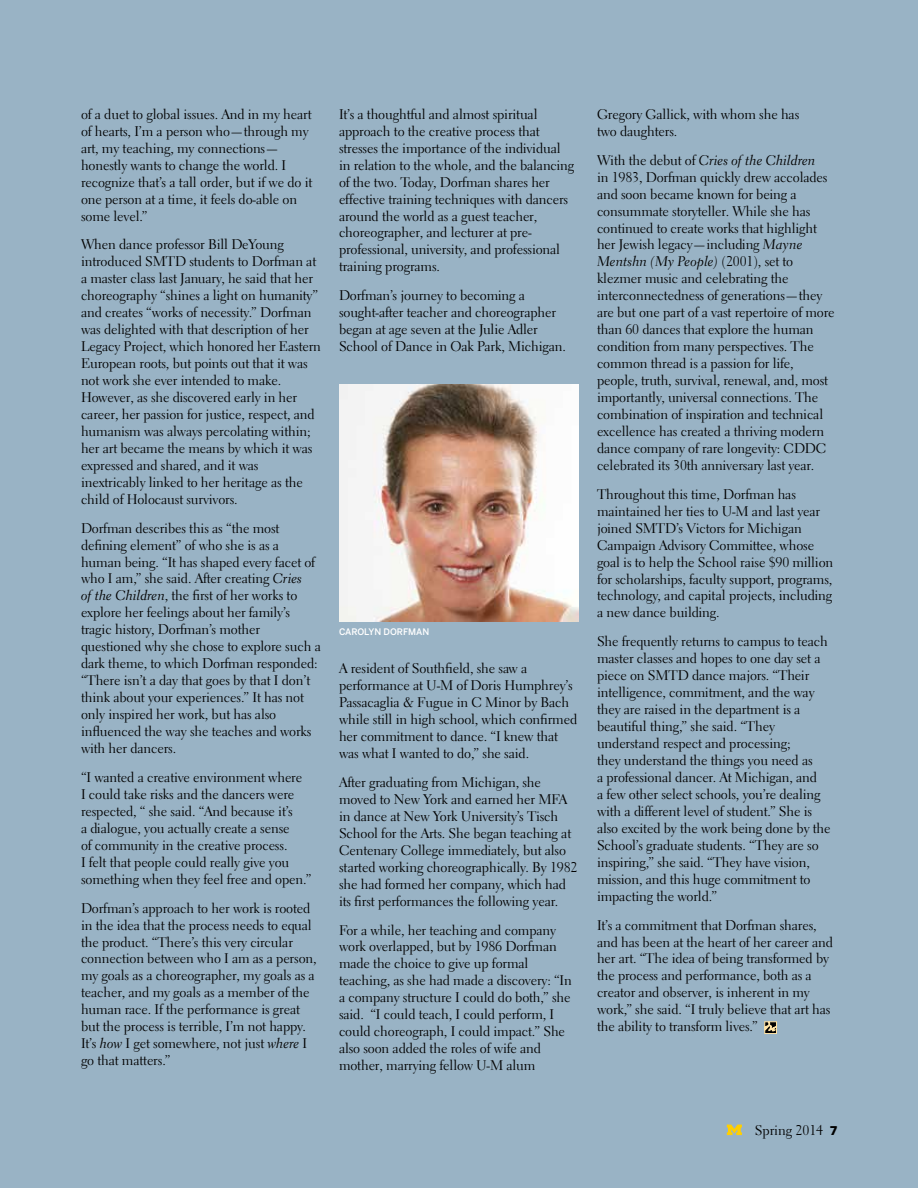
<style>
.page{position:relative;width:918px;height:1188px;background:#99b3c5}
.page>*{position:absolute;margin:0;border:0;box-sizing:border-box;transform-origin:0 0}
.t1{font:13.95px/17px "Electra LH";letter-spacing:-.01em;color:#000}
.t2{font:13.95px "Electra LH Cursive";letter-spacing:-.005em;color:#000}
.t3{font:500 9px "Benton Sans";letter-spacing:-.005em;color:#fff}
.s1{font-family:"Electra LH Cursive"}
.s2{font-family:"Electra LH"}
.s3{font-family:"Benton Sans";font-weight:900;font-size:12px}
</style>
<div class="page">
<svg style="left:765px;top:1022px;width:12px;height:12px"></svg>
<img style="left:339px;top:384px;width:240px;height:238px">
<svg style="left:727px;top:1125px;width:15px;height:10px"></svg>
<p class="t1" style="left:81px;top:106px;width:233px">of a duet to global issues. And in my heart of hearts, I’m a person who—through my art, my teaching, my connections— honestly wants to change the world. I recognize that’s a tall order, but if we do it one person at a time, it feels do-able on some level.”</p>
<p class="t1" style="left:81px;top:236px;width:242px">When dance professor Bill DeYoung introduced SMTD students to Dorfman at a master class last January, he said that her choreography “shines a light on humanity” and creates “works of necessity.” Dorfman was delighted with that description of her Legacy Project, which honored her Eastern European roots, but points out that it was not work she ever intended to make.<br>However, as she discovered early in her career, her passion for justice, respect, and humanism was always percolating within; her art became the means by which it was expressed and shared, and it was inextricably linked to her heritage as the child of Holocaust survivors.</p>
<p class="t1" style="left:81px;top:519px;width:241px">Dorfman describes this as “the most defining element” of who she is as a human being. “It has shaped every facet of who I am,” she said. After creating <span class="s1">Cries<br>of the Children</span>, the first of her works to explore her feelings about her family’s tragic history, Dorfman’s mother questioned why she chose to explore such a dark theme, to which Dorfman responded: “There isn’t a day that goes by that I don’t think about your experiences.” It has not only inspired her work, but has also influenced the way she teaches and works with her dancers.</p>
<p class="t1" style="left:81px;top:769px;width:232px">“I wanted a creative environment where<br>I could take risks and the dancers were respected, “ she said. “And because it’s<br>a dialogue, you actually create a sense<br>of community in the creative process.<br>I felt that people could really give you something when they feel free and open.”</p>
<p class="t1" style="left:81px;top:899px;width:237px">Dorfman’s approach to her work is rooted in the idea that the process needs to equal the product. “There’s this very circular connection between who I am as a person, my goals as a choreographer, my goals as a teacher, and my goals as a member of the human race. If the performance is great but the process is terrible, I’m not happy.<br>It’s <span class="s1">how</span> I get somewhere, not just <span class="s1">where</span> I go that matters.”</p>
<p class="t1" style="left:339px;top:106px;width:237px">It’s a thoughtful and almost spiritual approach to the creative process that stresses the importance of the individual in relation to the whole, and the balancing of the two. Today, Dorfman shares her effective training techniques with dancers around the world as a guest teacher, choreographer, and lecturer at pre&shy;professional, university, and professional training programs.</p>
<p class="t1" style="left:339px;top:287px;width:229px">Dorfman’s journey to becoming a sought-after teacher and choreographer began at age seven at the Julie Adler School of Dance in Oak Park, Michigan.</p>
<p class="t3" style="left:339px;top:627px;width:92px">CAROLYN DORFMAN</p>
<p class="t1" style="left:339px;top:660px;width:240px">A resident of Southfield, she saw a performance at U-M of Doris Humphrey’s Passacaglia &amp; Fugue in C Minor by Bach while still in high school, which confirmed her commitment to dance. “I knew that was what I wanted to do,” she said.</p>
<p class="t1" style="left:339px;top:774px;width:240px">After graduating from Michigan, she moved to New York and earned her MFA in dance at New York University’s Tisch School for the Arts. She began teaching at Centenary College immediately, but also started working choreographically. By 1982 she had formed her company, which had its first performances the following year.</p>
<p class="t1" style="left:339px;top:921px;width:234px">For a while, her teaching and company work overlapped, but by 1986 Dorfman made the choice to give up formal teaching, as she had made a discovery: “In a company structure I could do both,” she said. “I could teach, I could perform, I could choreograph, I could impact.” She also soon added the roles of wife and mother, marrying fellow U-M alum</p>
<p class="t1" style="left:597px;top:106px;width:204px">Gregory Gallick, with whom she has two daughters.</p>
<p class="t2" style="left:597px;top:151px;width:220px"><span class="s2">With the debut of</span> Cries of the Children</p>
<p class="t1" style="left:597px;top:168px;width:232px">in 1983, Dorfman quickly drew accolades and soon became known for being a consummate storyteller. While she has continued to create works that highlight her Jewish legacy—including <span class="s1">Mayne</span></p>
<p class="t2" style="left:597px;top:253px;width:198px">Mentshn (My People) <span class="s2">(2001), set to</span></p>
<p class="t1" style="left:597px;top:270px;width:239px">klezmer music and celebrating the interconnectedness of generations—they are but one part of a vast repertoire of more than 60 dances that explore the human condition from many perspectives. The common thread is a passion for life, people, truth, survival, renewal, and, most importantly, universal connections. The combination of inspiration and technical excellence has created a thriving modern dance company of rare longevity: CDDC celebrated its 30th anniversary last year.</p>
<p class="t1" style="left:597px;top:486px;width:238px">Throughout this time, Dorfman has maintained her ties to U-M and last year joined SMTD’s Victors for Michigan Campaign Advisory Committee, whose goal is to help the School raise $90 million for scholarships, faculty support, programs, technology, and capital projects, including a new dance building.</p>
<p class="t1" style="left:597px;top:633px;width:235px">She frequently returns to campus to teach master classes and hopes to one day set a piece on SMTD dance majors. “Their intelligence, commitment, and the way they are raised in the department is a beautiful thing,” she said. “They understand respect and processing;<br>they understand the things you need as<br>a professional dancer. At Michigan, and<br>a few other select schools, you’re dealing with a different level of student.” She is also excited by the work being done by the School’s graduate students. “They are so inspiring,” she said. “They have vision, mission, and this huge commitment to impacting the world.”</p>
<p class="t1" style="left:597px;top:916px;width:238px">It’s a commitment that Dorfman shares, and has been at the heart of her career and her art. “The idea of being transformed by the process and performance, both as a creator and observer, is inherent in my work,” she said. “I truly believe that art has the ability to transform lives.”</p>
<p class="t1" style="left:755px;top:1122px;width:84px">Spring 2014 <span class="s3">7</span></p>
</div>
